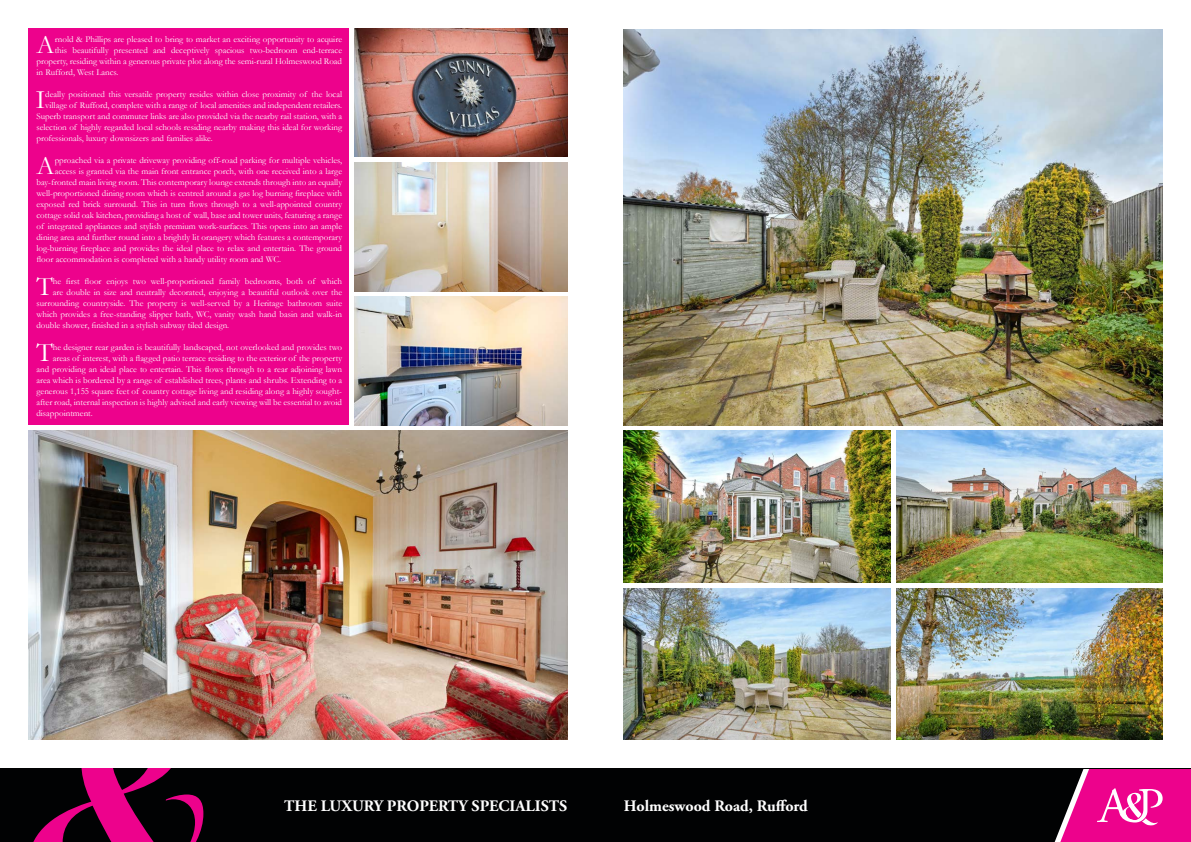
<style>
.page{position:relative;width:1191px;height:842px;background:#fff}
.page>*{position:absolute;margin:0;border:0;box-sizing:border-box;transform-origin:0 0}
.t1{font:26.6px "Garamond";color:#fff}
.t2{font:700 16px "Adobe Garamond Pro";color:#fff}
.t3{font:9px "Garamond";color:#fff}
</style>
<div class="page">
<div style="left:0;top:769px;width:1191px;height:73px;background:#010203"></div>
<svg style="left:33px;top:769px;width:171px;height:73px"></svg>
<svg style="left:1054px;top:769px;width:137px;height:73px;background:#d51e89"></svg>
<img style="left:28px;top:431px;width:539px;height:309px">
<div style="left:28px;top:28px;width:321px;height:397px;background:#ed028c"></div>
<img style="left:624px;top:29px;width:538px;height:397px">
<img style="left:354px;top:297px;width:213px;height:128px">
<img style="left:354px;top:163px;width:213px;height:128px">
<img style="left:354px;top:28px;width:213px;height:129px">
<img style="left:896px;top:588px;width:266px;height:152px">
<img style="left:624px;top:588px;width:266px;height:152px">
<img style="left:624px;top:431px;width:266px;height:152px">
<img style="left:896px;top:431px;width:266px;height:152px">
<p class="t1" style="left:37px;top:27px;width:20px">A</p>
<p class="t3" style="left:55px;top:33px;width:289px">rnold &amp; Phillips are pleased to bring to market an exciting opportunity to acquire</p>
<p class="t3" style="left:55px;top:44px;width:289px">this beautifully presented and deceptively spacious two-bedroom end-terrace</p>
<p class="t3" style="left:36px;top:55px;width:307px">property, residing within a generous private plot along the semi-rural Holmeswood Road</p>
<p class="t3" style="left:36px;top:66px;width:84px">in Rufford, West Lancs.</p>
<p class="t1" style="left:36px;top:82px;width:11px">I</p>
<p class="t3" style="left:45px;top:88px;width:298px">deally positioned this versatile property resides within close proximity of the local</p>
<p class="t3" style="left:45px;top:99px;width:298px">village of Rufford, complete with a range of local amenities and independent retailers.</p>
<p class="t3" style="left:36px;top:110px;width:307px">Superb transport and commuter links are also provided via the nearby rail station, with a</p>
<p class="t3" style="left:36px;top:121px;width:307px">selection of highly regarded local schools residing nearby making this ideal for working</p>
<p class="t3" style="left:36px;top:132px;width:178px">professionals, luxury downsizers and families alike.</p>
<p class="t1" style="left:37px;top:148px;width:20px">A</p>
<p class="t3" style="left:55px;top:154px;width:289px">pproached via a private driveway providing off-road parking for multiple vehicles,</p>
<p class="t3" style="left:55px;top:165px;width:289px">access is granted via the main front entrance porch, with one received into a large</p>
<p class="t3" style="left:36px;top:176px;width:307px">bay-fronted main living room. This contemporary lounge extends through into an equally</p>
<p class="t3" style="left:36px;top:187px;width:307px">well-proportioned dining room which is centred around a gas log burning fireplace with</p>
<p class="t3" style="left:36px;top:198px;width:307px">exposed red brick surround. This in turn flows through to a well-appointed country</p>
<p class="t3" style="left:36px;top:209px;width:307px">cottage solid oak kitchen, providing a host of wall, base and tower units, featuring a range</p>
<p class="t3" style="left:36px;top:220px;width:307px">of integrated appliances and stylish premium work-surfaces. This opens into an ample</p>
<p class="t3" style="left:36px;top:231px;width:307px">dining area and further round into a brightly lit orangery which features a contemporary</p>
<p class="t3" style="left:36px;top:242px;width:307px">log-burning fireplace and provides the ideal place to relax and entertain. The ground</p>
<p class="t3" style="left:36px;top:253px;width:246px">floor accommodation is completed with a handy utility room and WC.</p>
<p class="t1" style="left:36px;top:269px;width:18px">T</p>
<p class="t3" style="left:53px;top:275px;width:291px">he first floor enjoys two well-proportioned family bedrooms, both of which</p>
<p class="t3" style="left:53px;top:286px;width:291px">are double in size and neutrally decorated, enjoying a beautiful outlook over the</p>
<p class="t3" style="left:36px;top:297px;width:307px">surrounding countryside. The property is well-served by a Heritage bathroom suite</p>
<p class="t3" style="left:36px;top:308px;width:307px">which provides a free-standing slipper bath, WC, vanity wash hand basin and walk-in</p>
<p class="t3" style="left:36px;top:319px;width:194px">double shower, finished in a stylish subway tiled design.</p>
<p class="t1" style="left:36px;top:335px;width:18px">T</p>
<p class="t3" style="left:53px;top:341px;width:291px">he designer rear garden is beautifully landscaped, not overlooked and provides two</p>
<p class="t3" style="left:53px;top:352px;width:291px">areas of interest, with a flagged patio terrace residing to the exterior of the property</p>
<p class="t3" style="left:36px;top:363px;width:307px">and providing an ideal place to entertain. This flows through to a rear adjoining lawn</p>
<p class="t3" style="left:36px;top:374px;width:307px">area which is bordered by a range of established trees, plants and shrubs. Extending to a</p>
<p class="t3" style="left:36px;top:385px;width:307px">generous 1,155 square feet of country cottage living and residing along a highly sought-</p>
<p class="t3" style="left:36px;top:396px;width:307px">after road, internal inspection is highly advised and early viewing will be essential to avoid</p>
<p class="t3" style="left:36px;top:407px;width:58px">disappointment.</p>
<p class="t2" style="left:284px;top:797px;width:284px">THE LUXURY PROPERTY SPECIALISTS</p>
<p class="t2" style="left:624px;top:797px;width:185px">Holmeswood Road, Rufford</p>
</div>
